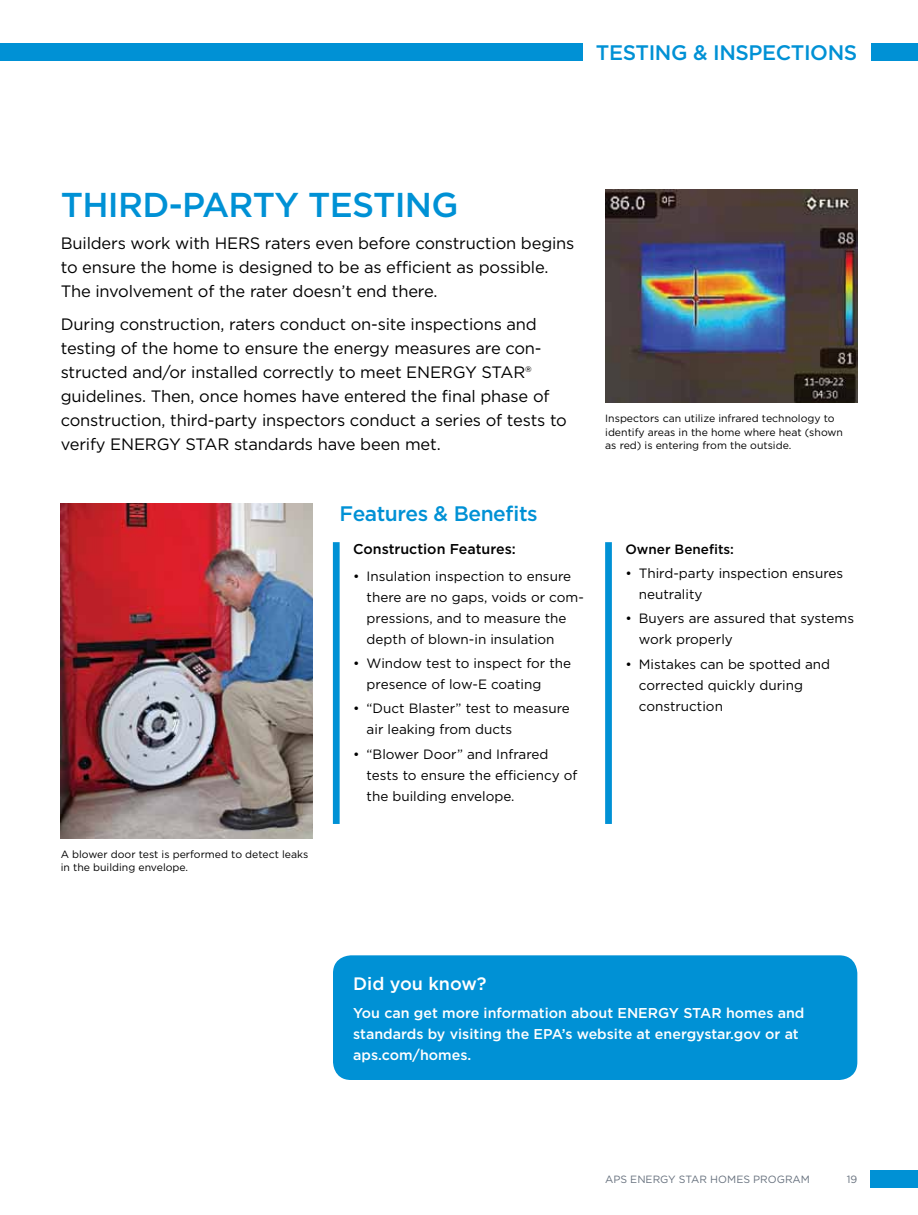
<style>
.page{position:relative;width:918px;height:1215px;background:#fff}
.page>*{position:absolute;margin:0;border:0;box-sizing:border-box;transform-origin:0 0}
.t1{font:500 34.5px "Gotham";letter-spacing:-.02em;color:#0091d5}
.t2{font:500 21px "Gotham";letter-spacing:-.02em;color:#0091d5}
.t3{font:500 18px "Gotham";color:#fff}
.t4{font:16.5px/24px "Gotham";letter-spacing:-.01em;color:#000}
.t5{font:500 14.25px/21px "Gotham";color:#fff}
.t6{font:500 14.25px "Gotham";color:#000}
.t7{font:13.5px/21px "Gotham";color:#000}
.t8{font:500 13.5px "Gotham";color:#000}
.t9{font:10.5px/13.5px "Gotham";color:#000}
.t10{font:10.5px "Gotham";color:#67717e}
</style>
<div class="page">
<div style="left:871px;top:43px;width:47px;height:18px;background:#0091d5"></div>
<div style="left:871px;top:1170px;width:47px;height:18px;background:#0091d5"></div>
<div style="left:0;top:43px;width:582px;height:18px;background:#0091d5"></div>
<img style="left:61px;top:504px;width:252px;height:335px">
<img style="left:605px;top:189px;width:252px;height:214px">
<div style="left:333px;top:955px;width:524px;height:125px;background:#0091d5;border-radius:18px"></div>
<div style="left:333px;top:542px;width:7px;height:282px;background:#0091d5"></div>
<div style="left:605px;top:542px;width:7px;height:282px;background:#0091d5"></div>
<p class="t2" style="left:596px;top:39px;width:27px">Testing</p>
<p class="t2" style="left:693px;top:39px;width:149px">&amp; Inspections</p>
<h1 class="t1" style="left:61px;top:182px;width:399px">THIRD-PARTY TESTING</h1>
<p class="t4" style="left:61px;top:231px;width:515px">Builders work with HERS raters even before construction begins to ensure the home is designed to be as efficient as possible.<br>The involvement of the rater doesn’t end there.</p>
<p class="t4" style="left:61px;top:312px;width:508px">During construction, raters conduct on-site inspections and testing of the home to ensure the energy measures are con&shy;structed and/or installed correctly to meet ENERGY STAR® guidelines. Then, once homes have entered the final phase of construction, third-party inspectors conduct a series of tests to verify ENERGY STAR standards have been met.</p>
<p class="t2" style="left:340px;top:500px;width:200px">Features &amp; Benefits</p>
<p class="t9" style="left:61px;top:847px;width:249px">A blower door test is performed to detect leaks in the building envelope.</p>
<p class="t6" style="left:353px;top:540px;width:164px">Construction Features:</p>
<p class="t7" style="left:367px;top:565px;width:219px;text-indent:-14px">• Insulation inspection to ensure there are no gaps, voids or com&shy;pressions, and to measure the depth of blown-in insulation</p>
<p class="t7" style="left:367px;top:653px;width:206px;text-indent:-14px">• Window test to inspect for the presence of low-E coating</p>
<p class="t7" style="left:367px;top:698px;width:205px;text-indent:-14px">• “Duct Blaster” test to measure air leaking from ducts</p>
<p class="t7" style="left:367px;top:743px;width:212px;text-indent:-14px">• “Blower Door” and Infrared tests to ensure the efficiency of the building envelope.</p>
<p class="t9" style="left:605px;top:411px;width:239px">Inspectors can utilize infrared technology to identify areas in the home where heat (shown as red) is entering from the outside.</p>
<p class="t8" style="left:625px;top:540px;width:110px">Owner Benefits:</p>
<p class="t7" style="left:639px;top:563px;width:206px;text-indent:-14px">• Third-party inspection ensures neutrality</p>
<p class="t7" style="left:639px;top:608px;width:217px;text-indent:-14px">• Buyers are assured that systems work properly</p>
<p class="t7" style="left:639px;top:653px;width:193px;text-indent:-14px">• Mistakes can be spotted and corrected quickly during construction</p>
<p class="t3" style="left:353px;top:972px;width:135px">Did you know?</p>
<p class="t5" style="left:353px;top:1002px;width:453px">You can get more information about ENERGY STAR homes and standards by visiting the EPA’s website at energystar.gov or at aps.com/homes.</p>
<p class="t10" style="left:605px;top:1173px;width:206px">APS ENERGY STAR HOMES PROGRAM</p>
<p class="t10" style="left:847px;top:1173px;width:12px">19</p>
</div>
